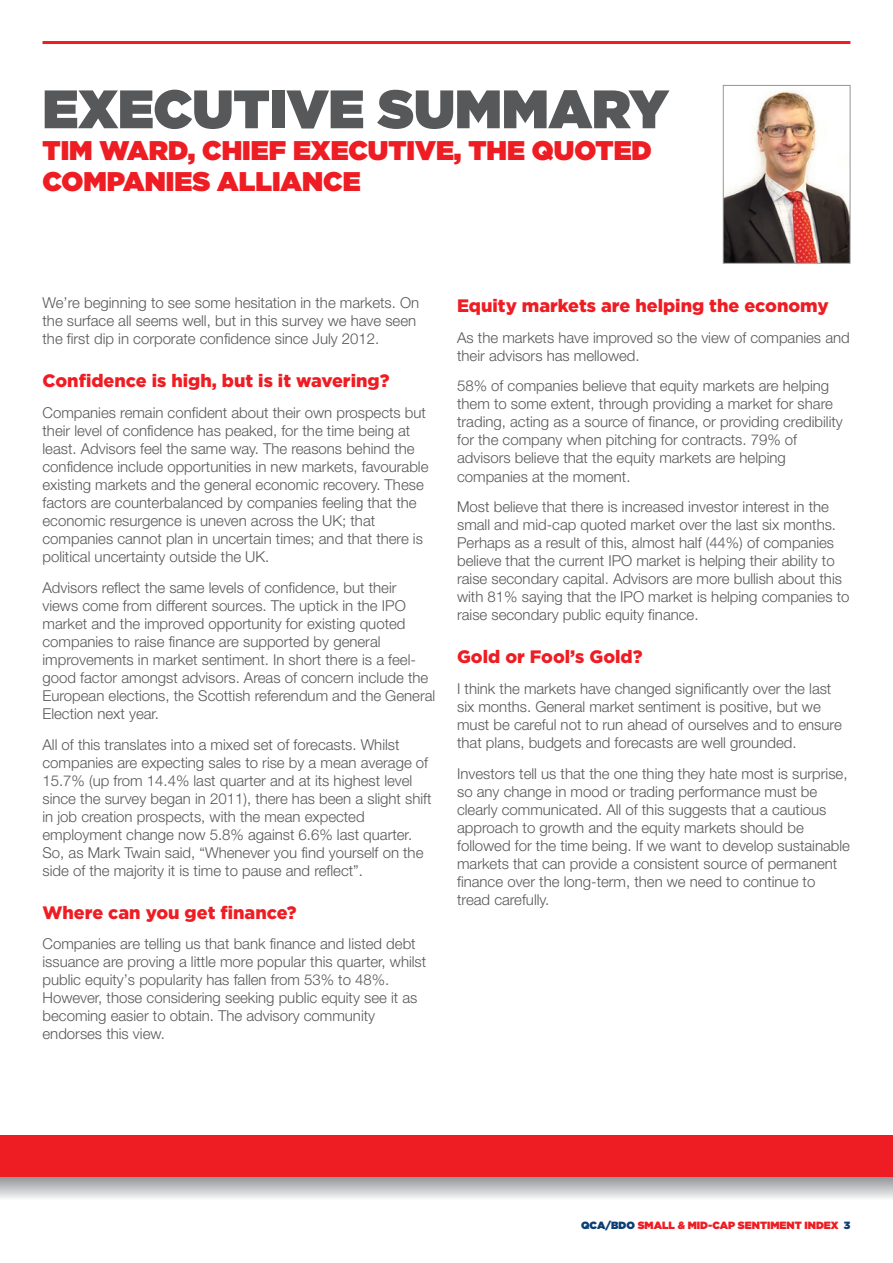
<style>
.page{position:relative;width:893px;height:1263px;background:#fff}
.page>*{position:absolute;margin:0;border:0;box-sizing:border-box;transform-origin:0 0}
.t1{font:900 54px "Gotham";color:#57585a}
.t2{font:900 27px/31.5px "Gotham";color:#ee1d23}
.t3{font:900 18px "Gotham";color:#ee1d23}
.t4{font:300 15px/18px "Helvetica Neue";color:#57585a}
.t5{font:900 10.5px "Gotham";color:#ee1d23}
.s1{color:#0b3e75}
</style>
<div class="page">
<hr style="left:43px;top:41px;width:807px;height:3px;background:#ee1d23">
<div style="left:0;top:1135px;width:893px;height:43px;background:#ee1d23"></div>
<img style="left:725px;top:91px;width:123px;height:171px">
<div style="left:723px;top:85px;width:127px;height:179px;border:1px solid #939598"></div>
<h1 class="t1" style="left:43px;top:90px;width:628px">EXECUTIVE SUMMARY</h1>
<h2 class="t2" style="left:43px;top:137px;width:611px">TIM WARD, CHIEF EXECUTIVE, THE QUOTED<br>COMPANIES ALLIANCE</h2>
<p class="t4" style="left:43px;top:295px;width:378px">We’re beginning to see some hesitation in the markets. On the surface all seems well, but in this survey we have seen the first dip in corporate confidence since July 2012.</p>
<p class="t3" style="left:43px;top:375px;width:348px">confidence is high, but is it wavering?</p>
<p class="t4" style="left:43px;top:405px;width:387px">Companies remain confident about their own prospects but their level of confidence has peaked, for the time being at least. Advisors feel the same way. The reasons behind the confidence include opportunities in new markets, favourable existing markets and the general economic recovery. These factors are counterbalanced by companies feeling that the economic resurgence is uneven across the UK; that companies cannot plan in uncertain times; and that there is political uncertainty outside the UK.</p>
<p class="t4" style="left:43px;top:580px;width:394px">Advisors reflect the same levels of confidence, but their views come from different sources. The uptick in the IPO market and the improved opportunity for existing quoted companies to raise finance are supported by general improvements in market sentiment. In short there is a feel&shy;good factor amongst advisors. Areas of concern include the European elections, the Scottish referendum and the General Election next year.</p>
<p class="t4" style="left:43px;top:737px;width:390px">All of this translates into a mixed set of forecasts. Whilst companies are expecting sales to rise by a mean average of 15.7% (up from 14.4% last quarter and at its highest level since the survey began in 2011), there has been a slight shift in job creation prospects, with the mean expected employment change now 5.8% against 6.6% last quarter.<br>So, as Mark Twain said, “Whenever you find yourself on the side of the majority it is time to pause and reflect”.</p>
<p class="t3" style="left:43px;top:906px;width:256px">where can you get finance?</p>
<p class="t4" style="left:43px;top:936px;width:385px">Companies are telling us that bank finance and listed debt issuance are proving a little more popular this quarter, whilst public equity’s popularity has fallen from 53% to 48%.<br>However, those considering seeking public equity see it as becoming easier to obtain. The advisory community endorses this view.</p>
<p class="t3" style="left:457px;top:299px;width:373px">equity markets are helping the economy</p>
<p class="t4" style="left:457px;top:330px;width:394px">As the markets have improved so the view of companies and their advisors has mellowed.</p>
<p class="t4" style="left:457px;top:379px;width:387px">58% of companies believe that equity markets are helping them to some extent, through providing a market for share trading, acting as a source of finance, or providing credibility for the company when pitching for contracts. 79% of advisors believe that the equity markets are helping companies at the moment.</p>
<p class="t4" style="left:457px;top:499px;width:394px">Most believe that there is increased investor interest in the small and mid-cap quoted market over the last six months.<br>Perhaps as a result of this, almost half (44%) of companies believe that the current IPO market is helping their ability to raise secondary capital. Advisors are more bullish about this with 81% saying that the IPO market is helping companies to raise secondary public equity finance.</p>
<p class="t3" style="left:457px;top:651px;width:187px">gold or fool’s gold?</p>
<p class="t4" style="left:457px;top:681px;width:386px">I think the markets have changed significantly over the last six months. General market sentiment is positive, but we must be careful not to run ahead of ourselves and to ensure that plans, budgets and forecasts are well grounded.</p>
<p class="t4" style="left:457px;top:766px;width:394px">Investors tell us that the one thing they hate most is surprise, so any change in mood or trading performance must be clearly communicated. All of this suggests that a cautious approach to growth and the equity markets should be followed for the time being. If we want to develop sustainable markets that can provide a consistent source of permanent finance over the long-term, then we need to continue to tread carefully.</p>
<p class="t5" style="left:581px;top:1221px;width:271px"><span class="s1">QCA/BDO</span> SMALL &amp; MID-CAP SENTIMENT INDEX <span class="s1">3</span></p>
</div>
